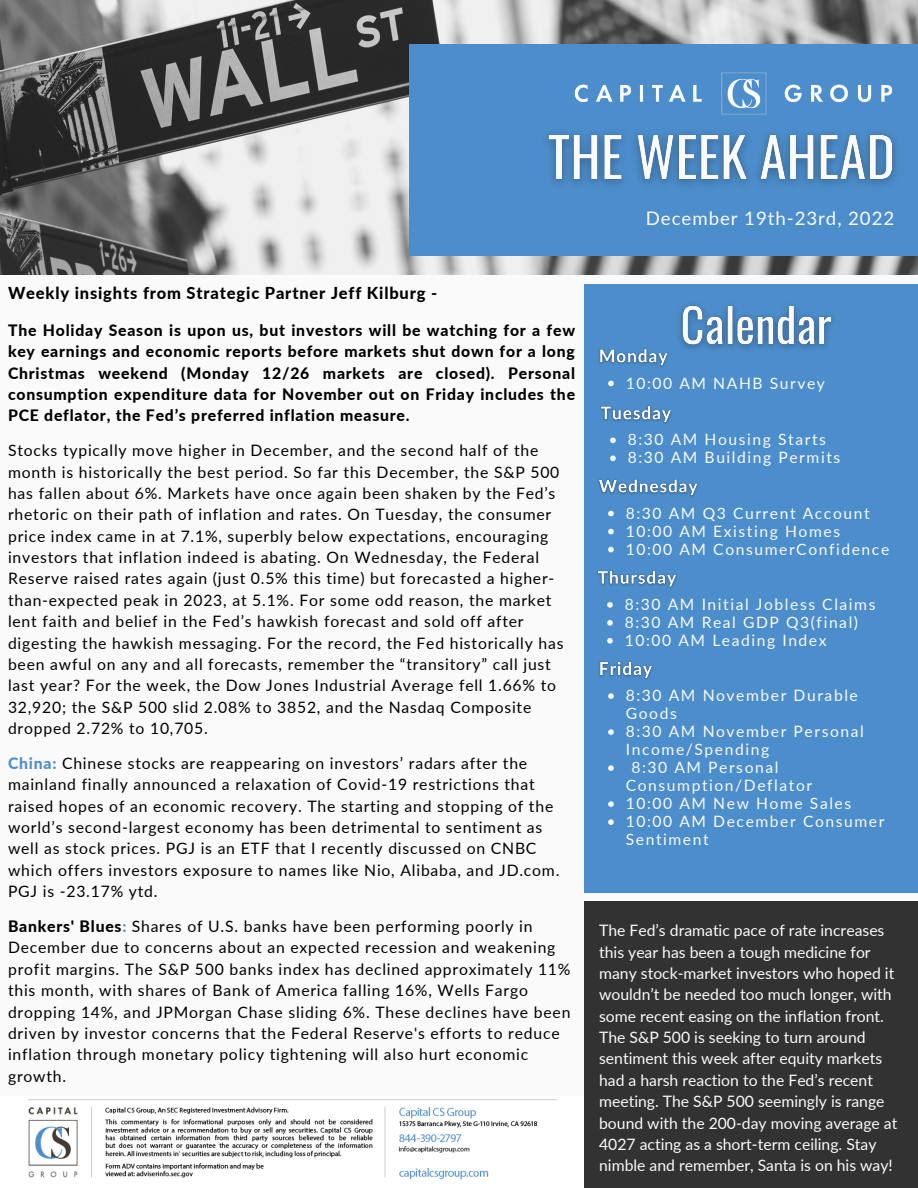
<style>
.page{position:relative;width:918px;height:1188px;background:#fafafa}
.page>*{position:absolute;margin:0;border:0;box-sizing:border-box;transform-origin:0 0}
.t1{font:18.75px "Lato";letter-spacing:.05em;color:#fafafa}
.t2{font:800 16.5px "Lato";letter-spacing:.05em;color:#000}
.t3{font:15.75px/21.3px "Lato";letter-spacing:.05em;color:#000}
.t4{font:15.75px/21.3px "Lato";color:#fafafa}
.t5{font:800 15.75px/21.3px "Lato";letter-spacing:.05em;color:#000;text-align:justify}
.t6{font:15.6px/18px "Lato";letter-spacing:.1em;color:#fafafa}
.s1{font-weight:800;color:#4c8dcb}
.s2{font-weight:800}
</style>
<div class="page">
<div style="left:584px;top:284px;width:334px;height:609px;background:#4c8dcb"></div>
<img style="left:0;top:0;width:518px;height:275px">
<div style="left:409px;top:44px;width:509px;height:212px;background:#4c8dcb"></div>
<img style="left:518px;top:0;width:400px;height:275px">
<div style="left:584px;top:902px;width:334px;height:286px;background:#323232"></div>
<img style="left:28px;top:1099px;width:529px;height:81px">
<img style="left:535px;top:102px;width:373px;height:109px">
<img style="left:679px;top:305px;width:154px;height:44px">
<img style="left:599px;top:348px;width:69px;height:19px">
<svg style="left:608px;top:381px;width:6px;height:5px"></svg>
<img style="left:600px;top:405px;width:72px;height:19px">
<svg style="left:610px;top:438px;width:6px;height:5px"></svg>
<svg style="left:610px;top:456px;width:6px;height:5px"></svg>
<img style="left:598px;top:479px;width:100px;height:18px">
<svg style="left:608px;top:511px;width:6px;height:5px"></svg>
<svg style="left:608px;top:529px;width:6px;height:5px"></svg>
<svg style="left:608px;top:547px;width:6px;height:5px"></svg>
<img style="left:597px;top:570px;width:80px;height:18px">
<svg style="left:607px;top:602px;width:6px;height:6px"></svg>
<svg style="left:607px;top:620px;width:6px;height:6px"></svg>
<svg style="left:607px;top:638px;width:6px;height:6px"></svg>
<img style="left:599px;top:661px;width:54px;height:19px">
<svg style="left:608px;top:693px;width:6px;height:6px"></svg>
<svg style="left:608px;top:729px;width:6px;height:6px"></svg>
<svg style="left:608px;top:765px;width:6px;height:6px"></svg>
<svg style="left:608px;top:801px;width:6px;height:6px"></svg>
<svg style="left:608px;top:819px;width:6px;height:6px"></svg>
<p class="t2" style="left:8px;top:282px;width:431px">Weekly insights from Strategic Partner Jeff Kilburg -</p>
<p class="t5" style="left:8px;top:319px;width:569px">The Holiday Season is upon us, but investors will be watching for a few key earnings and economic reports before markets shut down for a long Christmas weekend (Monday 12/26 markets are closed). Personal consumption expenditure data for November out on Friday includes the PCE deflator, the Fed’s preferred inflation measure.</p>
<p class="t3" style="left:8px;top:439px;width:557px">Stocks typically move higher in December, and the second half of the month is historically the best period. So far this December, the S&amp;P 500 has fallen about 6%. Markets have once again been shaken by the Fed’s rhetoric on their path of inflation and rates. On Tuesday, the consumer price index came in at 7.1%, superbly below expectations, encouraging investors that inflation indeed is abating. On Wednesday, the Federal Reserve raised rates again (just 0.5% this time) but forecasted a higher&shy;than-expected peak in 2023, at 5.1%. For some odd reason, the market lent faith and belief in the Fed’s hawkish forecast and sold off after digesting the hawkish messaging. For the record, the Fed historically has been awful on any and all forecasts, remember the “transitory” call just last year? For the week, the Dow Jones Industrial Average fell 1.66% to 32,920; the S&amp;P 500 slid 2.08% to 3852, and the Nasdaq Composite dropped 2.72% to 10,705.</p>
<p class="t3" style="left:8px;top:752px;width:553px"><span class="s1">China:</span> Chinese stocks are reappearing on investors’ radars after the mainland finally announced a relaxation of Covid-19 restrictions that raised hopes of an economic recovery. The starting and stopping of the world’s second-largest economy has been detrimental to sentiment as well as stock prices. PGJ is an ETF that I recently discussed on CNBC which offers investors exposure to names like Nio, Alibaba, and JD.com.<br>PGJ is -23.17% ytd.</p>
<p class="t3" style="left:8px;top:915px;width:564px"><span class="s2">Bankers' Blues</span><span class="s1">:</span> Shares of U.S. banks have been performing poorly in December due to concerns about an expected recession and weakening profit margins. The S&amp;P 500 banks index has declined approximately 11% this month, with shares of Bank of America falling 16%, Wells Fargo dropping 14%, and JPMorgan Chase sliding 6%. These declines have been driven by investor concerns that the Federal Reserve's efforts to reduce inflation through monetary policy tightening will also hurt economic growth.</p>
<p class="t1" style="left:646px;top:207px;width:250px">December 19th-23rd, 2022</p>
<p class="t6" style="left:626px;top:373px;width:201px">10:00 AM NAHB Survey</p>
<p class="t6" style="left:628px;top:430px;width:214px">8:30 AM Housing Starts<br>8:30 AM Building Permits</p>
<p class="t6" style="left:626px;top:504px;width:265px">8:30 AM Q3 Current Account<br>10:00 AM Existing Homes<br>10:00 AM ConsumerConfidence</p>
<p class="t6" style="left:625px;top:595px;width:252px">8:30 AM Initial Jobless Claims<br>8:30 AM Real GDP Q3(final)<br>10:00 AM Leading Index</p>
<p class="t6" style="left:626px;top:686px;width:234px">8:30 AM November Durable</p>
<p class="t6" style="left:626px;top:704px;width:53px">Goods</p>
<p class="t6" style="left:626px;top:722px;width:240px">8:30 AM November Personal</p>
<p class="t6" style="left:626px;top:740px;width:145px">Income/Spending</p>
<p class="t6" style="left:631px;top:758px;width:149px">8:30 AM Personal</p>
<p class="t6" style="left:626px;top:776px;width:188px">Consumption/Deflator</p>
<p class="t6" style="left:626px;top:794px;width:227px">10:00 AM New Home Sales</p>
<p class="t6" style="left:626px;top:812px;width:260px">10:00 AM December Consumer</p>
<p class="t6" style="left:626px;top:830px;width:84px">Sentiment</p>
<p class="t4" style="left:599px;top:919px;width:300px">The Fed’s dramatic pace of rate increases this year has been a tough medicine for many stock-market investors who hoped it wouldn’t be needed too much longer, with some recent easing on the inflation front.<br>The S&amp;P 500 is seeking to turn around sentiment this week after equity markets had a harsh reaction to the Fed’s recent meeting. The S&amp;P 500 seemingly is range bound with the 200-day moving average at 4027 acting as a short-term ceiling. Stay nimble and remember, Santa is on his way!</p>
</div>
